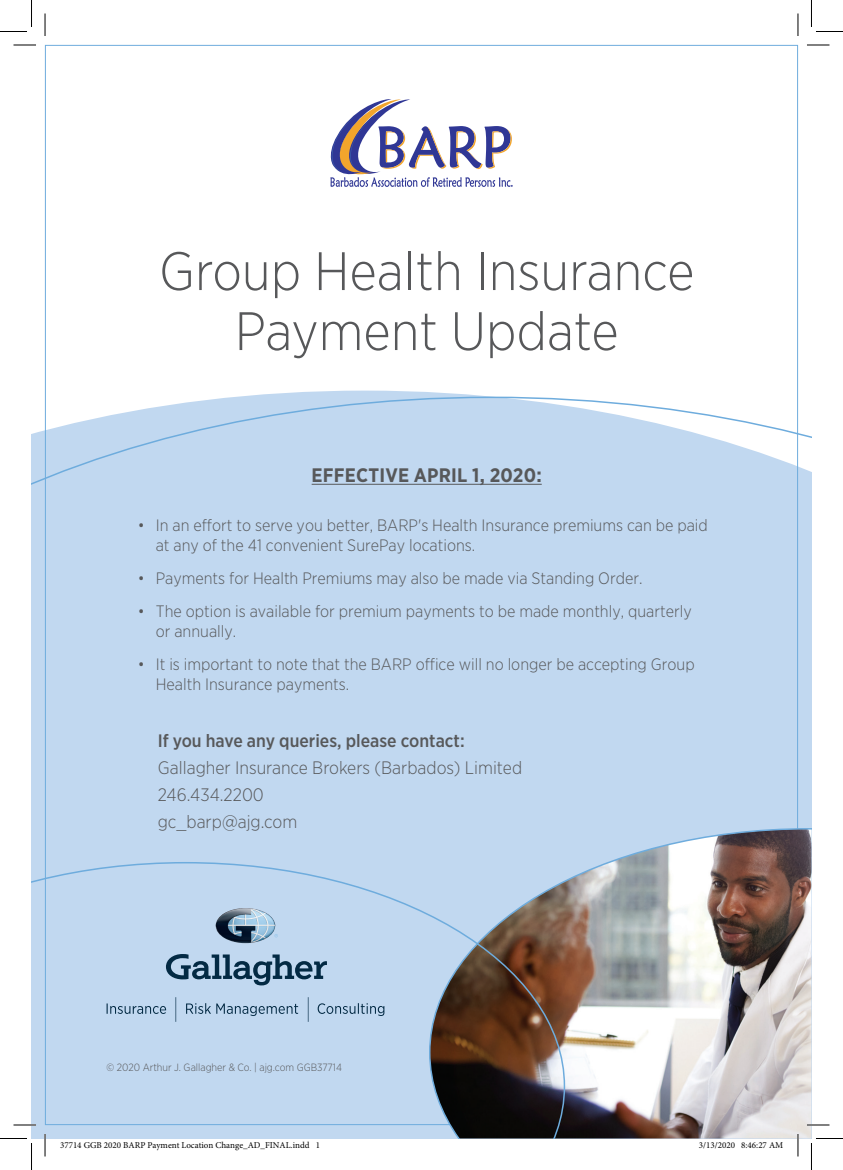
<style>
.page{position:relative;width:843px;height:1170px;background:#fff}
.page>*{position:absolute;margin:0;border:0;box-sizing:border-box;transform-origin:0 0}
.t1{font:300 54px/60px "Gotham Narrow";color:#57585a;text-align:center}
.SubHeader{font:700 19.5px "Gotham Narrow";letter-spacing:.01em;color:#57585a}
.Body_Text{font:300 18px "Gotham Narrow";color:#57585a}
.Body_Text-2{font:500 18px "Gotham Narrow";color:#57585a}
.t2{font:300 16.5px/19.8px "Gotham Narrow";color:#57585a}
.Disclaimer{font:300 10.5px "Gotham Narrow";color:#57585a}
.t3{font:9px "Minion Pro";color:#000}
</style>
<div class="page">
<svg style="left:330px;top:99px;width:182px;height:88px"></svg>
<div style="left:32px;top:397px;width:779px;height:465px;background:#c1d8f0"></div>
<img style="left:429px;top:828px;width:382px;height:310px">
<svg style="left:32px;top:862px;width:533px;height:276px;background:#a6b5c7"></svg>
<hr style="left:311px;top:484px;width:230px;height:1px;background:#57585a">
<hr style="left:14px;top:1124px;width:22px;height:2px;background:#fff">
<hr style="left:806px;top:1124px;width:23px;height:2px;background:#fff">
<hr style="left:44px;top:1134px;width:2px;height:22px;background:#fff">
<hr style="left:796px;top:1134px;width:2px;height:22px;background:#fff">
<svg style="left:14px;top:45px;width:22px;height:1px"></svg>
<svg style="left:807px;top:45px;width:22px;height:1px"></svg>
<svg style="left:14px;top:1125px;width:22px;height:1px"></svg>
<svg style="left:806px;top:1125px;width:23px;height:1px"></svg>
<svg style="left:45px;top:14px;width:1px;height:22px"></svg>
<svg style="left:45px;top:1134px;width:1px;height:22px"></svg>
<svg style="left:797px;top:14px;width:1px;height:22px"></svg>
<svg style="left:797px;top:1134px;width:1px;height:22px"></svg>
<svg style="left:0;top:0;width:32px;height:32px"></svg>
<svg style="left:0;top:1138px;width:32px;height:32px"></svg>
<svg style="left:811px;top:0;width:31px;height:32px"></svg>
<svg style="left:811px;top:1138px;width:31px;height:32px"></svg>
<svg style="left:741px;top:1098px;width:42px;height:41px;background:#dddbde"></svg>
<p class="t1" style="left:159px;top:240px;width:537px">Group Health Insurance<br>Payment Update</p>
<p class="SubHeader" style="left:311px;top:463px;width:231px">EFFECTIVE APRIL 1, 2020:</p>
<p class="t2" style="left:156px;top:515px;width:553px;text-indent:-18px">• In an effort to serve you better, BARP's Health Insurance premiums can be paid at any of the 41 convenient SurePay locations.</p>
<p class="t2" style="left:138px;top:568px;width:506px">• Payments for Health Premiums may also be made via Standing Order.</p>
<p class="t2" style="left:156px;top:601px;width:537px;text-indent:-18px">• The option is available for premium payments to be made monthly, quarterly or annually.</p>
<p class="t2" style="left:156px;top:654px;width:540px;text-indent:-18px">• It is important to note that the BARP office will no longer be accepting Group<br>Health Insurance payments.</p>
<p class="Body_Text-2" style="left:158px;top:730px;width:308px">If you have any queries, please contact:</p>
<p class="Body_Text" style="left:158px;top:757px;width:366px">Gallagher Insurance Brokers (Barbados) Limited</p>
<p class="Body_Text" style="left:158px;top:784px;width:108px">246.434.2200</p>
<p class="Body_Text" style="left:158px;top:811px;width:141px">gc_barp@ajg.com</p>
<p class="Disclaimer" style="left:106px;top:1061px;width:237px">© 2020 Arthur J. Gallagher &amp; Co. | ajg.com GGB37714</p>
<p class="t3" style="left:60px;top:1139px;width:261px">37714 GGB 2020 BARP Payment Location Change_AD_FINAL.indd 1</p>
<p class="t3" style="left:698px;top:1139px;width:86px">3/13/2020 8:46:27 AM</p>
</div>
